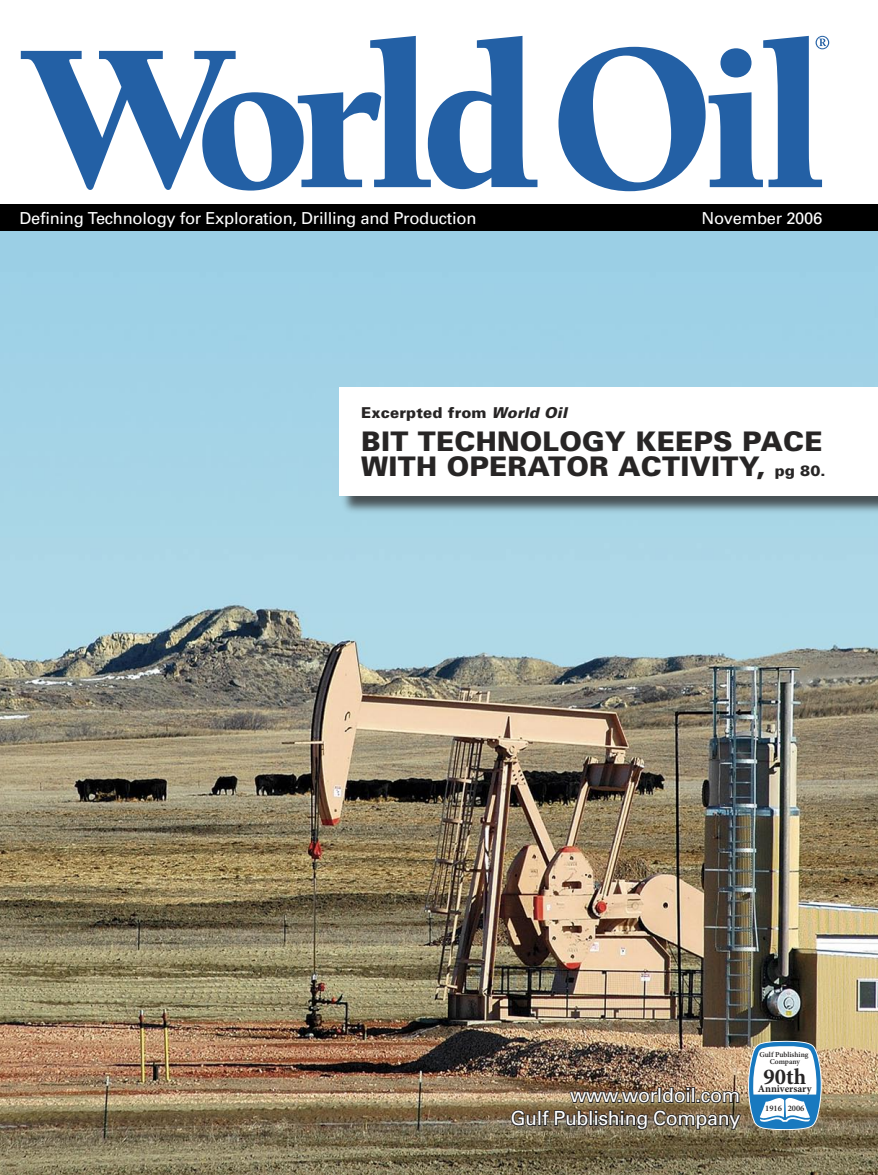
<style>
.page{position:relative;width:878px;height:1175px;background:#fff}
.page>*{position:absolute;margin:0;border:0;box-sizing:border-box;transform-origin:0 0}
.t1{font:900 27px/25.5px "Univers";letter-spacing:.01em;color:#272525}
.t2{font:700 22.65px "Minion Pro";color:#272525}
.t3{font:19.5px/23.1px "Univers";letter-spacing:-.015em;color:#fff;text-align:right}
.t4{font:16.5px "Univers";letter-spacing:-.015em;color:#fff}
.t5{font:900 15px "Univers";letter-spacing:.01em;color:#272525}
.t6{font:700 10.35px "Minion Pro";color:#272525}
.t7{font:600 8.55px "Minion Pro";color:#272525}
.t8{font:600 7.5px/7.5px "Minion Pro";letter-spacing:-.005em;color:#272525;text-align:center}
.s1{font-style:italic}
.s2{font-size:15px}
</style>
<div class="page">
<img style="left:0;top:231px;width:878px;height:943px">
<div style="left:340px;top:388px;width:538px;height:127px;background:#272525;opacity:.75"></div>
<div style="left:339px;top:387px;width:539px;height:108px;background:#fff"></div>
<svg style="left:21px;top:36px;width:516px;height:154px"></svg>
<svg style="left:558px;top:36px;width:271px;height:155px"></svg>
<div style="left:0;top:204px;width:878px;height:27px;background:#000"></div>
<svg style="left:748px;top:1040px;width:73px;height:90px"></svg>
<img style="left:509px;top:1080px;width:233px;height:50px">
<p class="t4" style="left:20px;top:209px;width:458px">Defining Technology for Exploration, Drilling and Production</p>
<p class="t4" style="left:701px;top:209px;width:122px">November 2006</p>
<p class="t5" style="left:361px;top:403px;width:207px">Excerpted from <span class="s1">World Oil</span></p>
<h1 class="t1" style="left:361px;top:428px;width:465px">BIT TECHNOLOGY KEEPS PACE<br>WITH OPERATOR ACTIVITY, <span class="s2">pg 80.</span></h1>
<p class="t3" style="left:510px;top:1083px;width:231px">www.worldoil.com<br>Gulf Publishing Company</p>
<p class="t8" style="left:759px;top:1050px;width:51px">Gulf Publishing<br>Company</p>
<h2 class="t2" style="left:763px;top:1062px;width:44px">90th</h2>
<p class="t6" style="left:757px;top:1082px;width:55px">Anniversary</p>
<p class="t7" style="left:765px;top:1103px;width:41px">1916 2006</p>
</div>
